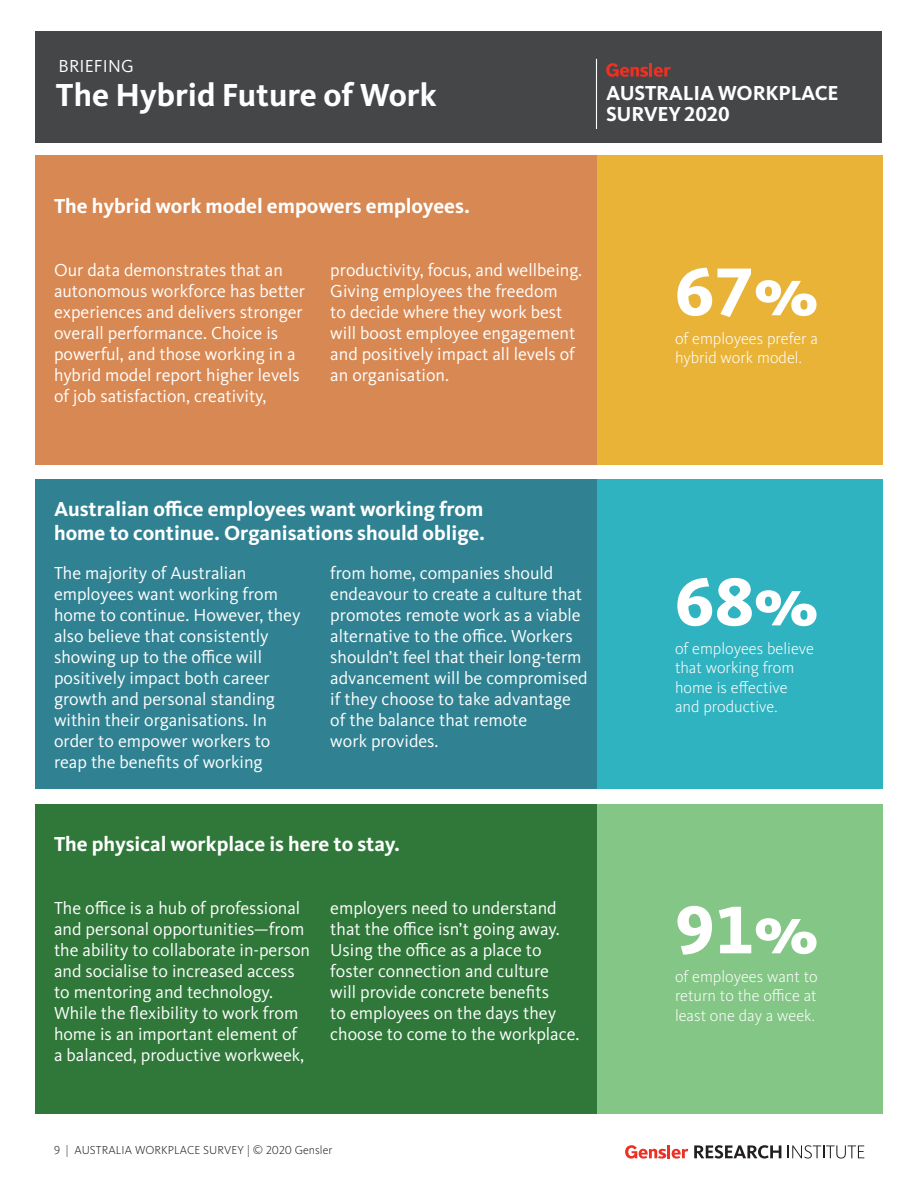
<style>
.page{position:relative;width:918px;height:1188px;background:#fff}
.page>*{position:absolute;margin:0;border:0;box-sizing:border-box;transform-origin:0 0}
.t1{font:800 70.05px "Kievit OT";color:#fff}
.t2{font:700 33px "Kievit OT";color:#fff}
.t3{font:700 21px/21px "Kievit OT";color:#fff}
.t4{font:18px/21px "Kievit OT";color:#fff}
.t5{font:300 16.5px/19.5px "Kievit OT";color:#fff}
.t6{font:300 12px "Kievit OT";letter-spacing:.01em;color:#231f20}
</style>
<div class="page">
<svg style="left:694px;top:1145px;width:87px;height:14px"></svg>
<svg style="left:788px;top:1145px;width:76px;height:14px"></svg>
<svg style="left:625px;top:1145px;width:63px;height:14px"></svg>
<div style="left:36px;top:32px;width:846px;height:111px;background:#454647"></div>
<hr style="left:596px;top:59px;width:1px;height:70px;background:#fff">
<hr style="left:649px;top:63px;width:3px;height:14px;background:#ed3024">
<svg style="left:654px;top:67px;width:17px;height:10px"></svg>
<svg style="left:606px;top:63px;width:42px;height:14px"></svg>
<div style="left:36px;top:479px;width:846px;height:310px;background:#308292"></div>
<div style="left:597px;top:479px;width:285px;height:310px;background:#30b3c0"></div>
<div style="left:36px;top:804px;width:846px;height:310px;background:#2f7839"></div>
<div style="left:597px;top:804px;width:285px;height:310px;background:#83c686"></div>
<div style="left:36px;top:155px;width:561px;height:310px;background:#d88852"></div>
<div style="left:597px;top:155px;width:285px;height:310px;background:#e9b338"></div>
<p class="t4" style="left:59px;top:56px;width:77px">BRIEFING</p>
<h2 class="t2" style="left:56px;top:75px;width:382px">The Hybrid Future of Work</h2>
<p class="t3" style="left:606px;top:83px;width:234px">AUSTRALIA WORKPLACE<br>SURVEY 2020</p>
<p class="t3" style="left:54px;top:195px;width:418px">The hybrid work model empowers employees.</p>
<p class="t4" style="left:54px;top:259px;width:253px">Our data demonstrates that an autonomous workforce has better experiences and delivers stronger overall performance. Choice is powerful, and those working in a hybrid model report higher levels of job satisfaction, creativity,</p>
<p class="t4" style="left:330px;top:259px;width:253px">productivity, focus, and wellbeing.<br>Giving employees the freedom<br>to decide where they work best will boost employee engagement and positively impact all levels of an organisation.</p>
<p class="t1" style="left:675px;top:250px;width:145px">67%</p>
<p class="t5" style="left:675px;top:329px;width:145px">of employees prefer a hybrid work model.</p>
<p class="t3" style="left:54px;top:497px;width:433px;line-height:24px">Australian office employees want working from home to continue. Organisations should oblige.</p>
<p class="t4" style="left:54px;top:563px;width:248px">The majority of Australian employees want working from home to continue. However, they also believe that consistently showing up to the office will positively impact both career growth and personal standing within their organisations. In order to empower workers to reap the benefits of working</p>
<p class="t4" style="left:330px;top:563px;width:259px">from home, companies should endeavour to create a culture that promotes remote work as a viable alternative to the office. Workers shouldn’t feel that their long-term advancement will be compromised if they choose to take advantage of the balance that remote<br>work provides.</p>
<p class="t3" style="left:54px;top:833px;width:348px">The physical workplace is here to stay.</p>
<p class="t4" style="left:54px;top:897px;width:258px">The office is a hub of professional and personal opportunities—from the ability to collaborate in-person and socialise to increased access to mentoring and technology.<br>While the flexibility to work from home is an important element of a balanced, productive workweek,</p>
<p class="t4" style="left:330px;top:897px;width:251px">employers need to understand that the office isn’t going away.<br>Using the office as a place to foster connection and culture<br>will provide concrete benefits<br>to employees on the days they choose to come to the workplace.</p>
<p class="t6" style="left:54px;top:1144px;width:280px">9 | AUSTRALIA WORKPLACE SURVEY | © 2020 Gensler</p>
<p class="t1" style="left:675px;top:561px;width:145px">68%</p>
<p class="t5" style="left:675px;top:639px;width:140px">of employees believe that working from home is effective and productive.</p>
<p class="t1" style="left:675px;top:888px;width:145px">91%</p>
<p class="t5" style="left:675px;top:967px;width:144px;text-align:justify">of employees want to return to the office at least one day a week.</p>
</div>
